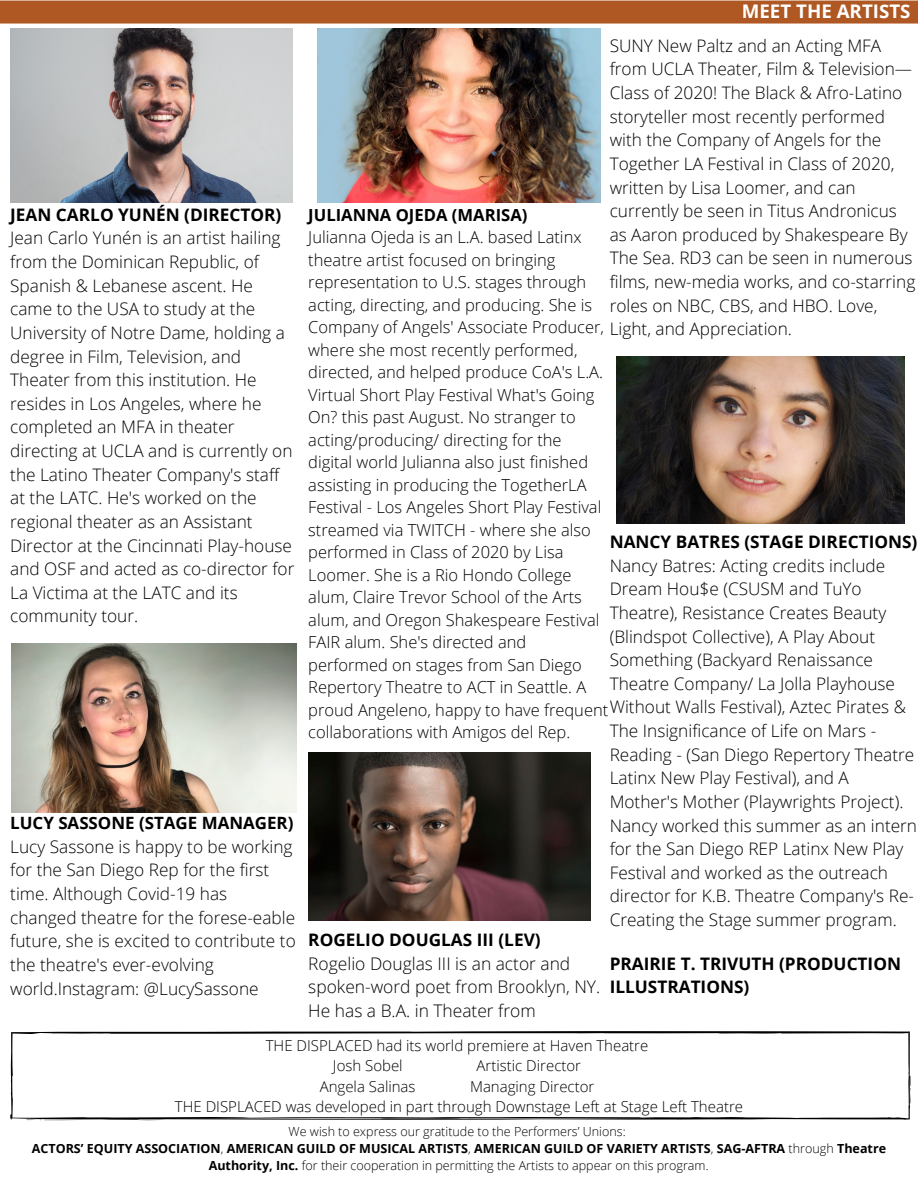
<style>
.page{position:relative;width:918px;height:1188px;background:#fff}
.page>*{position:absolute;margin:0;border:0;box-sizing:border-box;transform-origin:0 0}
.t1{font:700 18.75px "Open Sans";color:#fff}
.t2{font:300 17.4px/23.7px "Open Sans";color:#000}
.t3{font:300 17.25px/23.7px "Open Sans";color:#000}
.t4{font:700 17.25px/23.7px "Open Sans";color:#000}
.t5{font:700 16.95px "Open Sans";color:#000}
.t6{font:700 16.65px "Open Sans";color:#000}
.t7{font:300 16.5px/22.5px "Open Sans";color:#000}
.t8{font:300 15px/20.2px "Open Sans";color:#000}
.t9{font:300 12.6px/17.2px "Open Sans";color:#000;text-align:center}
.s1{font-weight:700}
</style>
<div class="page">
<img style="left:12px;top:644px;width:285px;height:169px">
<img style="left:318px;top:29px;width:282px;height:173px">
<img style="left:308px;top:752px;width:283px;height:168px">
<img style="left:616px;top:357px;width:288px;height:166px">
<img style="left:10px;top:29px;width:283px;height:173px">
<div style="left:0;top:1px;width:918px;height:23px;background:#af5823"></div>
<svg style="left:10px;top:1031px;width:901px;height:90px"></svg>
<p class="t4" style="left:10px;top:202px;width:273px">JEAN CARLO YUNÉN (DIRECTOR)</p>
<p class="t3" style="left:10px;top:226px;width:286px">Jean Carlo Yunén is an artist hailing from the Dominican Republic, of<br>Spanish &amp; Lebanese ascent. He came to the USA to study at the<br>University of Notre Dame, holding a degree in Film, Television, and<br>Theater from this institution. He resides in Los Angeles, where he completed an MFA in theater directing at UCLA and is currently on the Latino Theater Company's staff at the LATC. He's worked on the regional theater as an Assistant<br>Director at the Cincinnati Play-house and OSF and acted as co-director for<br>La Victima at the LATC and its community tour.</p>
<p class="t5" style="left:10px;top:811px;width:285px">LUCY SASSONE (STAGE MANAGER)</p>
<p class="t3" style="left:10px;top:834px;width:287px">Lucy Sassone is happy to be working for the San Diego Rep for the first time. Although Covid-19 has changed theatre for the forese-eable future, she is excited to contribute to the theatre's ever-evolving world.Instagram: @LucySassone</p>
<p class="t1" style="left:742px;top:-2px;width:170px">MEET THE ARTISTS</p>
<p class="t3" style="left:610px;top:33px;width:307px">SUNY New Paltz and an Acting MFA from UCLA Theater, Film &amp; Television— Class of 2020! The Black &amp; Afro-Latino storyteller most recently performed with the Company of Angels for the Together LA Festival in Class of 2020, written by Lisa Loomer, and can currently be seen in Titus Andronicus as Aaron produced by Shakespeare By The Sea. RD3 can be seen in numerous films, new-media works, and co-starring roles on NBC, CBS, and HBO. Love, Light, and Appreciation.</p>
<p class="t6" style="left:308px;top:203px;width:221px">JULIANNA OJEDA (MARISA)</p>
<p class="t7" style="left:308px;top:226px;width:301px">Julianna Ojeda is an L.A. based Latinx theatre artist focused on bringing representation to U.S. stages through acting, directing, and producing. She is Company of Angels' Associate Producer, where she most recently performed, directed, and helped produce CoA's L.A.<br>Virtual Short Play Festival What's Going On? this past August. No stranger to acting/producing/ directing for the digital world Julianna also just finished assisting in producing the TogetherLA Festival - Los Angeles Short Play Festival streamed via TWITCH - where she also performed in Class of 2020 by Lisa Loomer. She is a Rio Hondo College alum, Claire Trevor School of the Arts alum, and Oregon Shakespeare Festival FAIR alum. She's directed and performed on stages from San Diego Repertory Theatre to ACT in Seattle. A proud Angeleno, happy to have frequent collaborations with Amigos del Rep.</p>
<p class="t4" style="left:610px;top:529px;width:309px">NANCY BATRES (STAGE DIRECTIONS)</p>
<p class="t3" style="left:610px;top:553px;width:309px">Nancy Batres: Acting credits include Dream Hou$e (CSUSM and TuYo Theatre), Resistance Creates Beauty (Blindspot Collective), A Play About Something (Backyard Renaissance Theatre Company/ La Jolla Playhouse Without Walls Festival), Aztec Pirates &amp; The Insignificance of Life on Mars - Reading - (San Diego Repertory Theatre Latinx New Play Festival), and A Mother's Mother (Playwrights Project).<br>Nancy worked this summer as an intern for the San Diego REP Latinx New Play Festival and worked as the outreach director for K.B. Theatre Company's Re-Creating the Stage summer program.</p>
<p class="t4" style="left:308px;top:928px;width:234px">ROGELIO DOUGLAS III (LEV)</p>
<p class="t2" style="left:308px;top:951px;width:293px">Rogelio Douglas III is an actor and spoken-word poet from Brooklyn, NY.<br>He has a B.A. in Theater from</p>
<p class="t4" style="left:610px;top:951px;width:293px">PRAIRIE T. TRIVUTH (PRODUCTION<br>ILLUSTRATIONS)</p>
<p class="t8" style="left:333px;top:1035px;width:317px;text-indent:-67px">THE DISPLACED had its world premiere at Haven Theatre<br>Josh Sobel</p>
<p class="t8" style="left:477px;top:1055px;width:106px">Artistic Director</p>
<p class="t8" style="left:320px;top:1076px;width:97px">Angela Salinas</p>
<p class="t8" style="left:175px;top:1076px;width:570px;text-indent:295px">Managing Director<br>THE DISPLACED was developed in part through Downstage Left at Stage Left Theatre</p>
<p class="t9" style="left:32px;top:1122px;width:856px">We wish to express our gratitude to the Performers’ Unions:<br><span class="s1">ACTORS’ EQUITY ASSOCIATION</span>, <span class="s1">AMERICAN GUILD OF MUSICAL ARTISTS</span>, <span class="s1">AMERICAN GUILD OF VARIETY ARTISTS</span>, <span class="s1">SAG-AFTRA</span> through <span class="s1">Theatre<br>Authority, Inc.</span> for their cooperation in permitting the Artists to appear on this program.</p>
</div>
